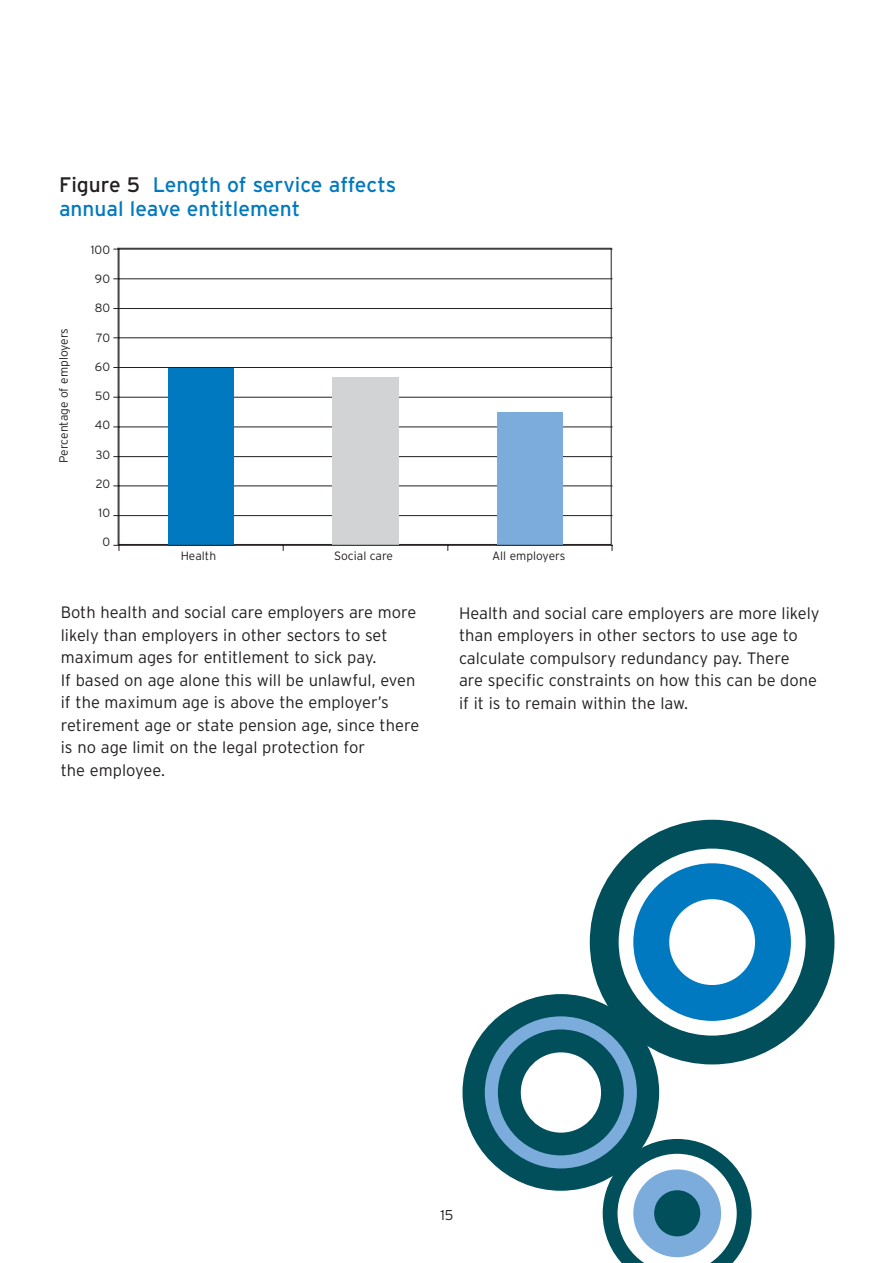
<style>
.page{position:relative;width:893px;height:1263px;background:#fff}
.page>*{position:absolute;margin:0;border:0;box-sizing:border-box;transform-origin:0 0}
.t1{font:21px/24px "Interstate";color:#0079c1}
.t2{font:300 16.5px/22.5px "Interstate";color:#231f20}
.t3{font:300 14.25px "Interstate";color:#231f20}
.t4{font:300 12px "Interstate";color:#231f20}
.s1{color:#231f20}
</style>
<div class="page">
<hr style="left:119px;top:515px;width:493px;height:1px;background:#231f20">
<hr style="left:119px;top:486px;width:493px;height:1px;background:#231f20">
<hr style="left:119px;top:456px;width:493px;height:1px;background:#231f20">
<hr style="left:119px;top:427px;width:493px;height:1px;background:#231f20">
<hr style="left:119px;top:397px;width:493px;height:1px;background:#231f20">
<hr style="left:119px;top:367px;width:493px;height:1px;background:#231f20">
<hr style="left:119px;top:338px;width:493px;height:1px;background:#231f20">
<hr style="left:119px;top:308px;width:493px;height:1px;background:#231f20">
<hr style="left:119px;top:279px;width:493px;height:1px;background:#231f20">
<div style="left:168px;top:368px;width:66px;height:177px;background:#0079c1"></div>
<div style="left:332px;top:377px;width:67px;height:168px;background:#d1d3d4"></div>
<div style="left:497px;top:412px;width:66px;height:133px;background:#7bacdc"></div>
<hr style="left:119px;top:249px;width:1px;height:296px;background:#231f20">
<hr style="left:119px;top:545px;width:493px;height:1px;background:#231f20">
<svg style="left:114px;top:545px;width:6px;height:5px"></svg>
<svg style="left:590px;top:820px;width:244px;height:238px"></svg>
<div style="left:633px;top:863px;width:158px;height:158px;background:#0079c1;border-radius:50%"></div>
<div style="left:669px;top:899px;width:86px;height:86px;background:#fff;border-radius:50%"></div>
<svg style="left:462px;top:994px;width:290px;height:269px"></svg>
<div style="left:633px;top:1169px;width:88px;height:88px;background:#7bacdc;border-radius:50%"></div>
<div style="left:654px;top:1190px;width:46px;height:46px;background:#004f5a;border-radius:50%"></div>
<p class="t1" style="left:59px;top:172px;width:339px"><span class="s1">Figure 5</span> Length of service affects annual leave entitlement</p>
<p class="t4" style="left:57px;top:463px;width:136px;rotate:-90deg">Percentage of employers</p>
<p class="t4" style="left:91px;top:243px;width:21px">100</p>
<p class="t4" style="left:95px;top:272px;width:17px">90</p>
<p class="t4" style="left:95px;top:301px;width:17px">80</p>
<p class="t4" style="left:96px;top:331px;width:15px">70</p>
<p class="t4" style="left:95px;top:360px;width:17px">60</p>
<p class="t4" style="left:95px;top:389px;width:16px">50</p>
<p class="t4" style="left:95px;top:418px;width:17px">40</p>
<p class="t4" style="left:96px;top:448px;width:16px">30</p>
<p class="t4" style="left:96px;top:477px;width:16px">20</p>
<p class="t4" style="left:99px;top:506px;width:13px">10</p>
<p class="t4" style="left:102px;top:535px;width:9px">0</p>
<p class="t4" style="left:181px;top:549px;width:37px">Health</p>
<p class="t4" style="left:334px;top:549px;width:60px">Social care</p>
<p class="t4" style="left:492px;top:549px;width:75px">All employers</p>
<p class="t2" style="left:61px;top:601px;width:360px">Both health and social care employers are more likely than employers in other sectors to set maximum ages for entitlement to sick pay.<br>If based on age alone this will be unlawful, even if the maximum age is above the employer’s retirement age or state pension age, since there is no age limit on the legal protection for<br>the employee.</p>
<p class="t2" style="left:459px;top:602px;width:362px">Health and social care employers are more likely than employers in other sectors to use age to calculate compulsory redundancy pay. There<br>are specific constraints on how this can be done if it is to remain within the law.</p>
<p class="t3" style="left:440px;top:1207px;width:15px">15</p>
</div>
